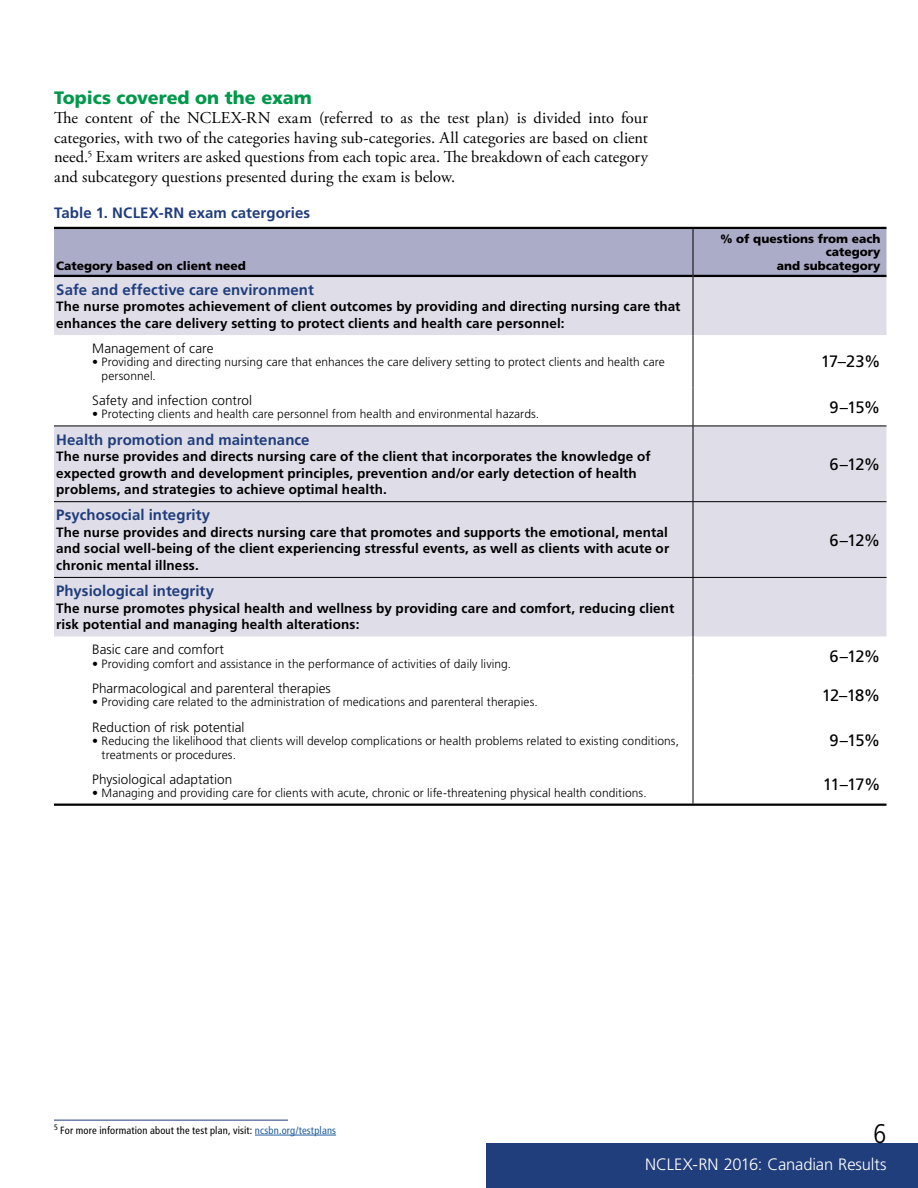
<style>
.page{position:relative;width:918px;height:1188px;background:#fff}
.page>*{position:absolute;margin:0;border:0;box-sizing:border-box;transform-origin:0 0}
.t1{font:300 condensed 27px "Frutiger LT Std";color:#000}
.t2{font:900 18px "Frutiger LT Std";color:#00994c}
.t3{font:16.5px/19.5px "Adobe Garamond Pro";letter-spacing:.005em;color:#000;text-align:justify}
.t4{font:16.5px "Frutiger LT Std";letter-spacing:-.06em;color:#000}
.t5{font:300 16.5px "Frutiger LT Std";letter-spacing:-.01em;color:#fff}
.t6{font:700 15px "Frutiger LT Std";letter-spacing:.005em;color:#203d7c}
.t7{font:700 13.5px/16.5px "Frutiger LT Std";letter-spacing:.01em;color:#000}
.t8{font:300 13.5px "Frutiger LT Std";letter-spacing:.005em;color:#000}
.t9{font:300 12px/13.5px "Frutiger LT Std";letter-spacing:.005em;color:#000}
.t10{font:900 12px/13.5px "Frutiger LT Std";color:#000;text-align:right}
.t11{font:condensed 10.5px "Frutiger LT Std";letter-spacing:.015em;color:#000}
.s1{color:#215e9e}
</style>
<div class="page">
<div style="left:486px;top:1143px;width:432px;height:45px;background:#203d7c"></div>
<hr style="left:54px;top:1120px;width:234px;height:1px;background:#203d7c">
<hr style="left:255px;top:1135px;width:81px;height:1px;background:#215e9e">
<div style="left:54px;top:229px;width:832px;height:46px;background:#abacc7"></div>
<div style="left:54px;top:277px;width:832px;height:58px;background:#dedde8"></div>
<svg style="left:54px;top:335px;width:832px;height:469px"></svg>
<hr style="left:54px;top:227px;width:639px;height:2px;background:#000">
<hr style="left:693px;top:227px;width:193px;height:2px;background:#000">
<hr style="left:54px;top:275px;width:639px;height:2px;background:#000">
<hr style="left:693px;top:275px;width:193px;height:2px;background:#000">
<hr style="left:54px;top:426px;width:639px;height:1px;background:#000">
<hr style="left:693px;top:426px;width:193px;height:1px;background:#000">
<hr style="left:54px;top:501px;width:639px;height:1px;background:#000">
<hr style="left:693px;top:501px;width:193px;height:1px;background:#000">
<hr style="left:54px;top:577px;width:639px;height:1px;background:#000">
<hr style="left:693px;top:577px;width:193px;height:1px;background:#000">
<hr style="left:54px;top:804px;width:639px;height:2px;background:#000">
<hr style="left:693px;top:804px;width:193px;height:2px;background:#000">
<hr style="left:693px;top:229px;width:1px;height:47px;background:#000">
<hr style="left:693px;top:276px;width:1px;height:59px;background:#000">
<hr style="left:693px;top:335px;width:1px;height:52px;background:#000">
<hr style="left:693px;top:387px;width:1px;height:39px;background:#000">
<hr style="left:693px;top:426px;width:1px;height:75px;background:#000">
<hr style="left:693px;top:502px;width:1px;height:75px;background:#000">
<hr style="left:693px;top:578px;width:1px;height:59px;background:#000">
<hr style="left:693px;top:637px;width:1px;height:38px;background:#000">
<hr style="left:693px;top:675px;width:1px;height:39px;background:#000">
<hr style="left:693px;top:714px;width:1px;height:52px;background:#000">
<hr style="left:693px;top:766px;width:1px;height:38px;background:#000">
<h2 class="t2" style="left:54px;top:86px;width:259px">Topics covered on the exam</h2>
<p class="t3" style="left:54px;top:109px;width:596px">The content of the NCLEX-RN exam (referred to as the test plan) is divided into four categories, with two of the categories having sub-categories. All categories are based on client need.<sup>5</sup> Exam writers are asked questions from each topic area. The breakdown of each category and subcategory questions presented during the exam is below.</p>
<p class="t6" style="left:54px;top:203px;width:258px">Table 1. NCLEX-RN exam catergories</p>
<p class="t10" style="left:56px;top:259px;width:191px">Category based on client need</p>
<p class="t10" style="left:721px;top:232px;width:161px">% of questions from each category<br>and subcategory</p>
<p class="t6" style="left:56px;top:281px;width:259px">Safe and effective care environment</p>
<p class="t7" style="left:56px;top:298px;width:626px">The nurse promotes achievement of client outcomes by providing and directing nursing care that enhances the care delivery setting to protect clients and health care personnel:</p>
<p class="t8" style="left:92px;top:340px;width:123px">Management of care</p>
<p class="t9" style="left:102px;top:356px;width:565px;text-indent:-9px">• Providing and directing nursing care that enhances the care delivery setting to protect clients and health care personnel.</p>
<p class="t4" style="left:821px;top:352px;width:61px">17–23%</p>
<p class="t8" style="left:92px;top:393px;width:161px">Safety and infection control</p>
<p class="t9" style="left:92px;top:408px;width:448px">• Protecting clients and health care personnel from health and environmental hazards.</p>
<p class="t4" style="left:830px;top:397px;width:52px">9–15%</p>
<p class="t6" style="left:56px;top:431px;width:255px">Health promotion and maintenance</p>
<p class="t7" style="left:56px;top:448px;width:596px">The nurse provides and directs nursing care of the client that incorporates the knowledge of expected growth and development principles, prevention and/or early detection of health problems, and strategies to achieve optimal health.</p>
<p class="t4" style="left:830px;top:455px;width:52px">6–12%</p>
<p class="t6" style="left:56px;top:506px;width:156px">Psychosocial integrity</p>
<p class="t7" style="left:56px;top:524px;width:615px;text-align:justify">The nurse provides and directs nursing care that promotes and supports the emotional, mental and social well-being of the client experiencing stressful events, as well as clients with acute or chronic mental illness.</p>
<p class="t4" style="left:830px;top:530px;width:52px">6–12%</p>
<p class="t6" style="left:56px;top:582px;width:159px">Physiological integrity</p>
<p class="t7" style="left:56px;top:600px;width:620px">The nurse promotes physical health and wellness by providing care and comfort, reducing client risk potential and managing health alterations:</p>
<p class="t8" style="left:92px;top:642px;width:133px">Basic care and comfort</p>
<p class="t9" style="left:92px;top:657px;width:421px">• Providing comfort and assistance in the performance of activities of daily living.</p>
<p class="t4" style="left:830px;top:647px;width:52px">6–12%</p>
<p class="t8" style="left:92px;top:681px;width:240px">Pharmacological and parenteral therapies</p>
<p class="t9" style="left:92px;top:696px;width:447px">• Providing care related to the administration of medications and parenteral therapies.</p>
<p class="t4" style="left:822px;top:685px;width:60px">12–18%</p>
<p class="t8" style="left:92px;top:719px;width:154px">Reduction of risk potential</p>
<p class="t9" style="left:102px;top:734px;width:579px;text-indent:-9px">• Reducing the likelihood that clients will develop complications or health problems related to existing conditions, treatments or procedures.</p>
<p class="t4" style="left:830px;top:731px;width:52px">9–15%</p>
<p class="t8" style="left:92px;top:771px;width:141px">Physiological adaptation</p>
<p class="t9" style="left:92px;top:786px;width:556px">• Managing and providing care for clients with acute, chronic or life-threatening physical health conditions.</p>
<p class="t4" style="left:823px;top:775px;width:59px">11–17%</p>
<p class="t11" style="left:54px;top:1124px;width:284px"><sup>5</sup> For more information about the test plan, visit: <span class="s1">ncsbn.org/testplans</span></p>
<h1 class="t1" style="left:874px;top:1118px;width:14px">6</h1>
<p class="t5" style="left:645px;top:1155px;width:243px">NCLEX-RN 2016: Canadian Results</p>
</div>
